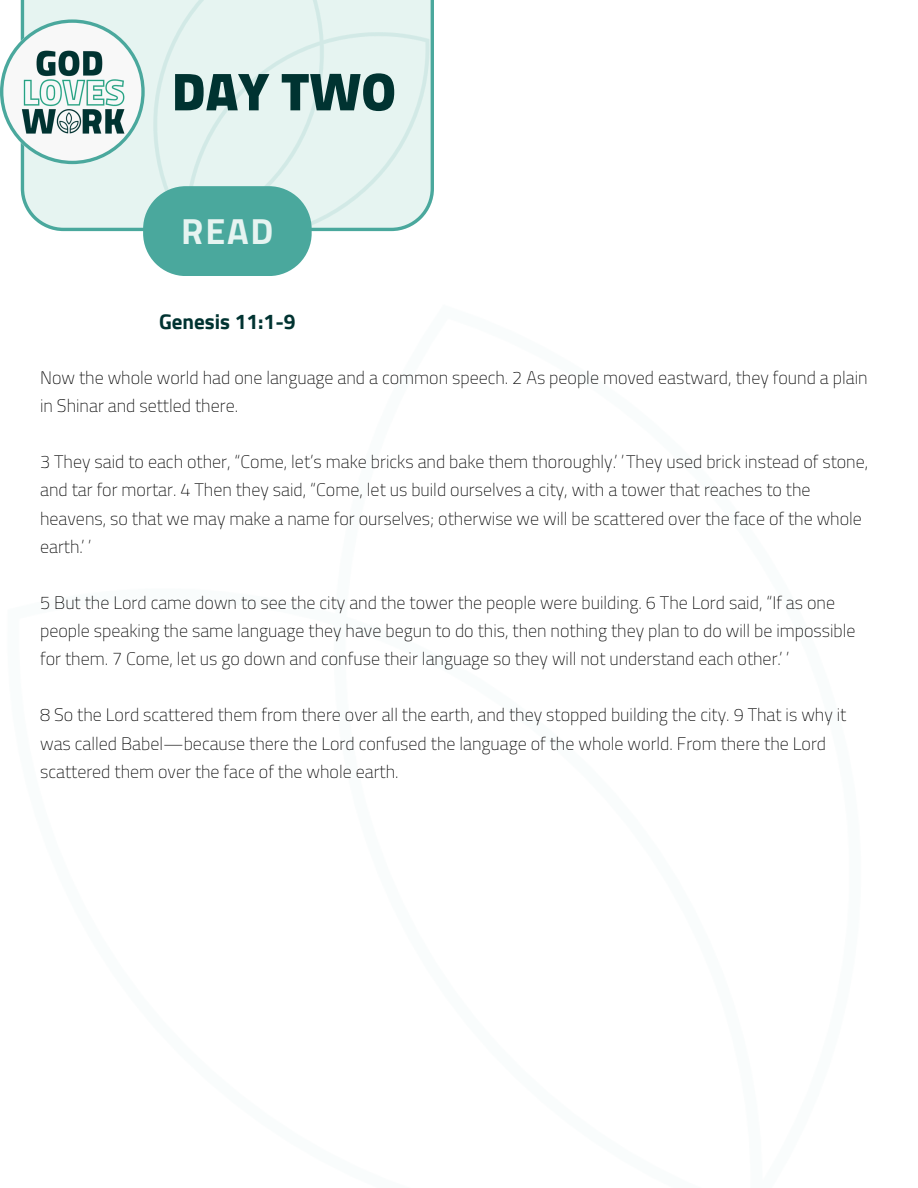
<style>
.page{position:relative;width:918px;height:1188px;background:#fff}
.page>*{position:absolute;margin:0;border:0;box-sizing:border-box;transform-origin:0 0}
.t1{font:900 54px "Cairo";color:#003331}
.t2{font:700 36px "Cairo";color:#e6f4f1}
.t3{font:700 21px "Cairo";color:#003331}
.t4{font:200 18px/28.2px "Cairo";color:#000}
</style>
<div class="page">
<svg style="left:21px;top:0;width:48px;height:231px"></svg>
<img style="left:69px;top:0;width:365px;height:232px">
<svg style="left:143px;top:186px;width:169px;height:90px"></svg>
<svg style="left:0;top:19px;width:145px;height:145px"></svg>
<img style="left:21px;top:49px;width:105px;height:86px">
<p class="t1" style="left:171px;top:60px;width:226px">DAY TWO</p>
<h3 class="t2" style="left:181px;top:210px;width:94px">READ</h3>
<p class="t3" style="left:159px;top:309px;width:138px">Genesis 11:1-9</p>
<p class="t4" style="left:40px;top:364px;width:829px">Now the whole world had one language and a common speech. 2 As people moved eastward, they found a plain in Shinar and settled there.</p>
<h1 class="t4" style="left:40px;top:448px;width:830px">3 They said to each other, “Come, let’s make bricks and bake them thoroughly.” They used brick instead of stone, and tar for mortar. 4 Then they said, “Come, let us build ourselves a city, with a tower that reaches to the heavens, so that we may make a name for ourselves; otherwise we will be scattered over the face of the whole earth.”</h1>
<h2 class="t4" style="left:40px;top:589px;width:817px">5 But the Lord came down to see the city and the tower the people were building. 6 The Lord said, “If as one people speaking the same language they have begun to do this, then nothing they plan to do will be impossible for them. 7 Come, let us go down and confuse their language so they will not understand each other.”</h2>
<p class="t4" style="left:40px;top:701px;width:808px">8 So the Lord scattered them from there over all the earth, and they stopped building the city. 9 That is why it was called Babel—because there the Lord confused the language of the whole world. From there the Lord scattered them over the face of the whole earth.</p>
</div>
